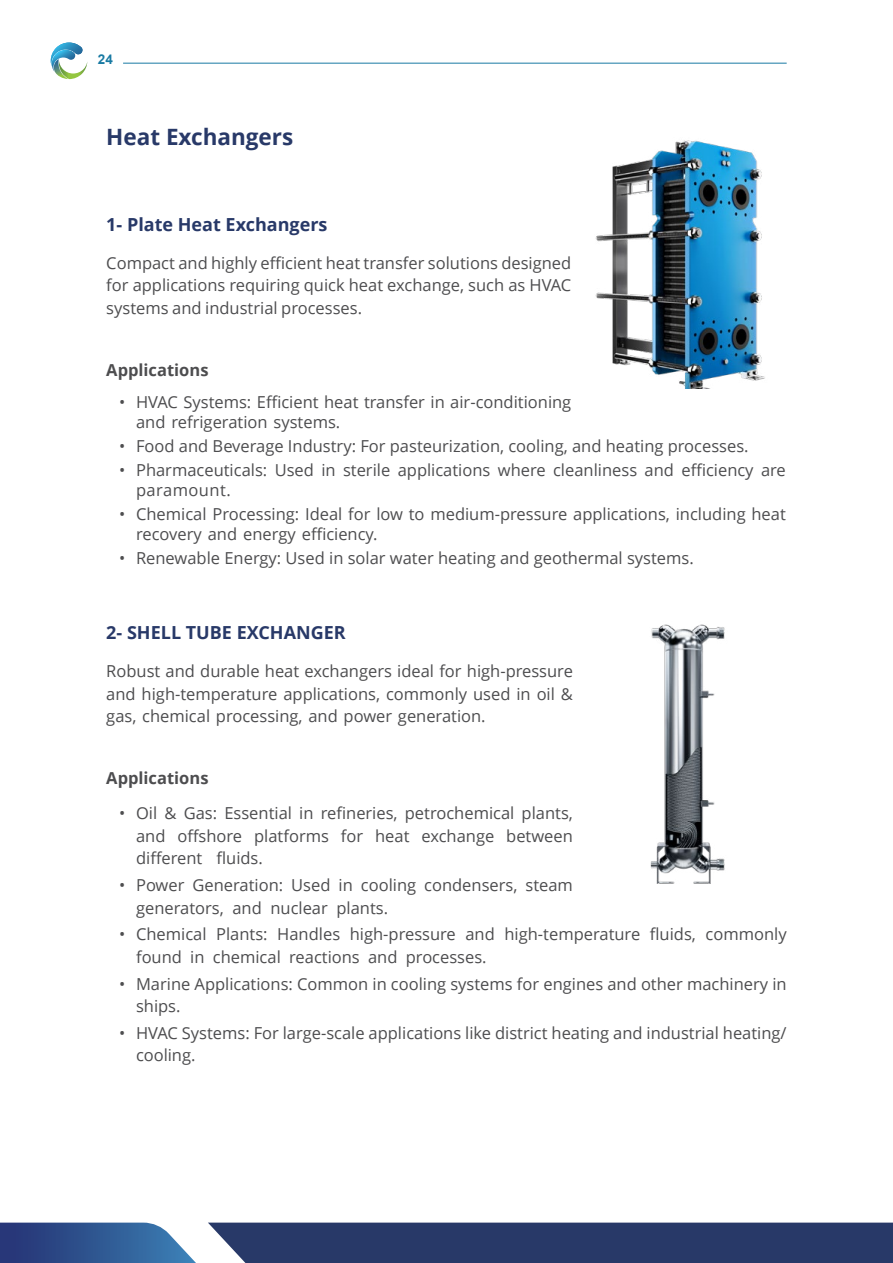
<style>
.page{position:relative;width:893px;height:1263px;background:#fff}
.page>*{position:absolute;margin:0;border:0;box-sizing:border-box;transform-origin:0 0}
.t1{font:700 22.5px "Open Sans";color:#283968}
.t2{font:700 18px "Open Sans";color:#283968}
.t3{font:16.5px/22.5px "Open Sans";color:#4d4d4f}
.t4{font:700 16.5px "Open Sans";color:#4d4d4f}
.t5{font:700 13.5px "Arial";color:#197aa3}
</style>
<div class="page">
<img style="left:595px;top:140px;width:170px;height:248px">
<img style="left:650px;top:624px;width:75px;height:259px">
<svg style="left:0;top:1222px;width:893px;height:41px"></svg>
<svg style="left:51px;top:43px;width:36px;height:36px"></svg>
<hr style="left:123px;top:63px;width:664px;height:1px;background:#197aa3">
<p class="t5" style="left:98px;top:50px;width:17px">24</p>
<h1 class="t1" style="left:106px;top:121px;width:188px">Heat Exchangers</h1>
<p class="t2" style="left:106px;top:211px;width:223px">1- Plate Heat Exchangers</p>
<p class="t3" style="left:106px;top:251px;width:467px;text-align:justify">Compact and highly efficient heat transfer solutions designed for applications requiring quick heat exchange, such as HVAC systems and industrial processes.</p>
<p class="t4" style="left:106px;top:358px;width:104px">Applications</p>
<p class="t3" style="left:136px;top:392px;width:437px;line-height:19.8px;text-indent:-17px">• HVAC Systems: Efficient heat transfer in air-conditioning and refrigeration systems.</p>
<p class="t3" style="left:119px;top:434px;width:631px">• Food and Beverage Industry: For pasteurization, cooling, and heating processes.</p>
<p class="t3" style="left:136px;top:460px;width:651px;line-height:19.8px;text-indent:-17px">• Pharmaceuticals: Used in sterile applications where cleanliness and efficiency are paramount.</p>
<p class="t3" style="left:136px;top:504px;width:651px;line-height:19.8px;text-indent:-17px">• Chemical Processing: Ideal for low to medium-pressure applications, including heat recovery and energy efficiency.</p>
<p class="t3" style="left:119px;top:546px;width:576px">• Renewable Energy: Used in solar water heating and geothermal systems.</p>
<p class="t2" style="left:106px;top:620px;width:241px">2- SHELL TUBE EXCHANGER</p>
<p class="t3" style="left:106px;top:659px;width:468px;text-align:justify">Robust and durable heat exchangers ideal for high-pressure and high-temperature applications, commonly used in oil &amp; gas, chemical processing, and power generation.</p>
<p class="t4" style="left:106px;top:766px;width:104px">Applications</p>
<p class="t3" style="left:136px;top:802px;width:438px;text-align:justify;text-indent:-17px">• Oil &amp; Gas: Essential in refineries, petrochemical plants, and offshore platforms for heat exchange between different fluids.</p>
<p class="t3" style="left:136px;top:873px;width:438px;text-indent:-17px">• Power Generation: Used in cooling condensers, steam generators, and nuclear plants.</p>
<p class="t3" style="left:136px;top:923px;width:652px;text-indent:-17px">• Chemical Plants: Handles high-pressure and high-temperature fluids, commonly found in chemical reactions and processes.</p>
<p class="t3" style="left:136px;top:972px;width:652px;text-indent:-17px">• Marine Applications: Common in cooling systems for engines and other machinery in ships.</p>
<p class="t3" style="left:136px;top:1021px;width:652px;text-indent:-17px">• HVAC Systems: For large-scale applications like district heating and industrial heating/ cooling.</p>
</div>
